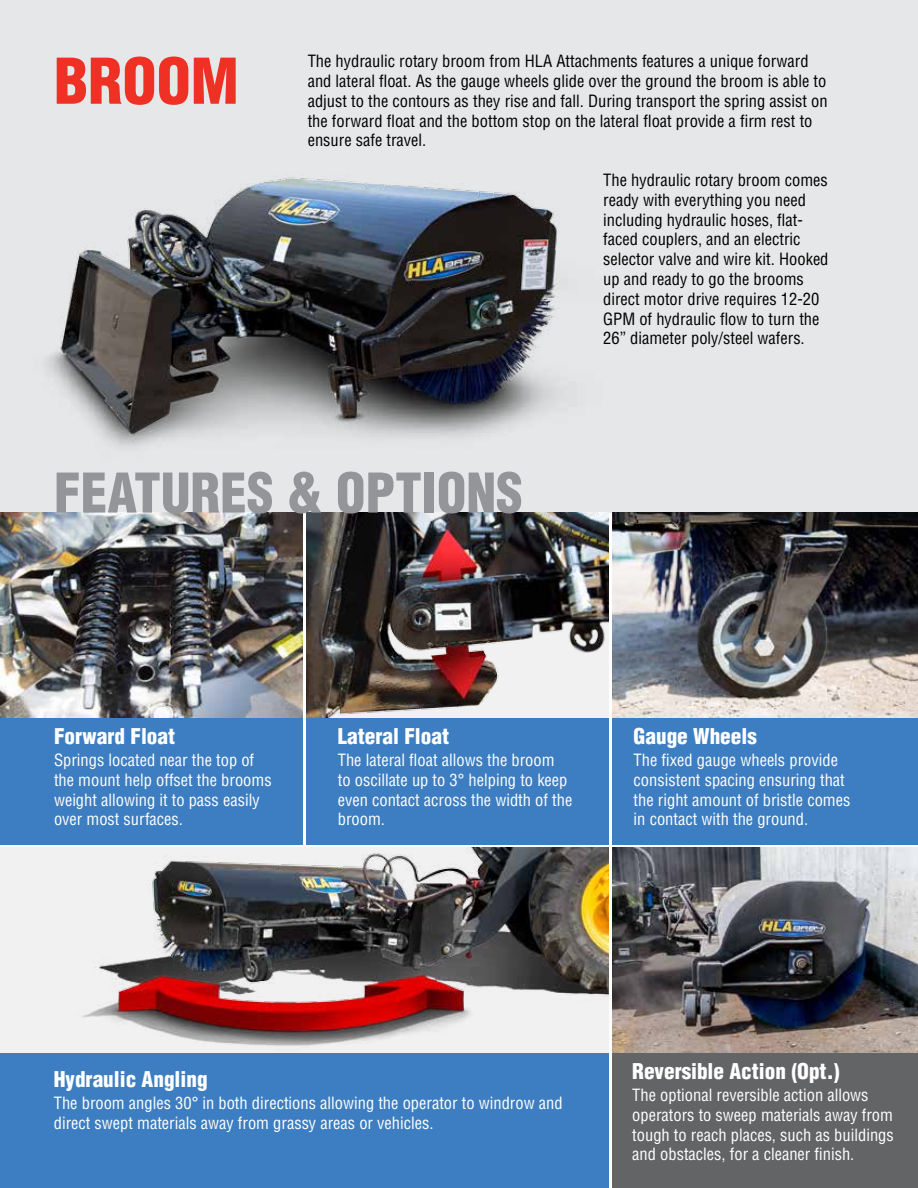
<style>
.page{position:relative;width:918px;height:1188px;background:#fff}
.page>*{position:absolute;margin:0;border:0;box-sizing:border-box;transform-origin:0 0}
.t1{font:900 condensed 61.5px "Helvetica";color:#ee3124}
.t2{font:900 condensed 53.4px "Helvetica";color:#939598}
.t3{font:900 condensed 21.15px "Helvetica";color:#fff}
.t4{font:condensed 16.5px/19.8px "Helvetica";color:#fff}
.t5{font:condensed 16.5px/19.8px "Helvetica";color:#000}
</style>
<div class="page">
<div style="left:0;top:0;width:918px;height:513px;background:#e6e7e8"></div>
<img style="left:0;top:177px;width:641px;height:359px">
<div style="left:0;top:1053px;width:609px;height:135px;background:#3c7ec1"></div>
<img style="left:0;top:848px;width:609px;height:205px">
<div style="left:613px;top:718px;width:305px;height:127px;background:#3c7ec1"></div>
<div style="left:306px;top:718px;width:303px;height:127px;background:#3c7ec1"></div>
<div style="left:613px;top:1053px;width:305px;height:135px;background:#636466"></div>
<div style="left:0;top:718px;width:302px;height:127px;background:#3c7ec1"></div>
<img style="left:613px;top:513px;width:305px;height:205px">
<img style="left:306px;top:513px;width:303px;height:205px">
<img style="left:613px;top:848px;width:305px;height:205px">
<img style="left:0;top:513px;width:302px;height:205px">
<h1 class="t1" style="left:54px;top:42px;width:186px">BROOM</h1>
<p class="t5" style="left:308px;top:51px;width:522px">The hydraulic rotary broom from HLA Attachments features a unique forward and lateral float. As the gauge wheels glide over the ground the broom is able to adjust to the contours as they rise and fall. During transport the spring assist on the forward float and the bottom stop on the lateral float provide a firm rest to ensure safe travel.</p>
<p class="t5" style="left:603px;top:170px;width:227px">The hydraulic rotary broom comes ready with everything you need including hydraulic hoses, flat&shy;faced couplers, and an electric selector valve and wire kit. Hooked up and ready to go the brooms direct motor drive requires 12-20<br>GPM of hydraulic flow to turn the<br>26” diameter poly/steel wafers.</p>
<h2 class="t2" style="left:54px;top:459px;width:470px">FEATURES &amp; OPTIONS</h2>
<p class="t3" style="left:54px;top:723px;width:123px">Forward Float</p>
<p class="t4" style="left:54px;top:750px;width:219px">Springs located near the top of the mount help offset the brooms weight allowing it to pass easily over most surfaces.</p>
<p class="t3" style="left:338px;top:723px;width:113px">Lateral Float</p>
<p class="t4" style="left:338px;top:750px;width:236px">The lateral float allows the broom<br>to oscillate up to 3° helping to keep even contact across the width of the broom.</p>
<p class="t3" style="left:634px;top:723px;width:125px">Gauge Wheels</p>
<p class="t4" style="left:634px;top:750px;width:218px">The fixed gauge wheels provide consistent spacing ensuring that the right amount of bristle comes in contact with the ground.</p>
<p class="t3" style="left:54px;top:1066px;width:155px">Hydraulic Angling</p>
<p class="t4" style="left:54px;top:1093px;width:510px">The broom angles 30° in both directions allowing the operator to windrow and direct swept materials away from grassy areas or vehicles.</p>
<p class="t3" style="left:632px;top:1058px;width:209px">Reversible Action (Opt.)</p>
<p class="t4" style="left:632px;top:1085px;width:263px">The optional reversible action allows operators to sweep materials away from tough to reach places, such as buildings and obstacles, for a cleaner finish.</p>
</div>
